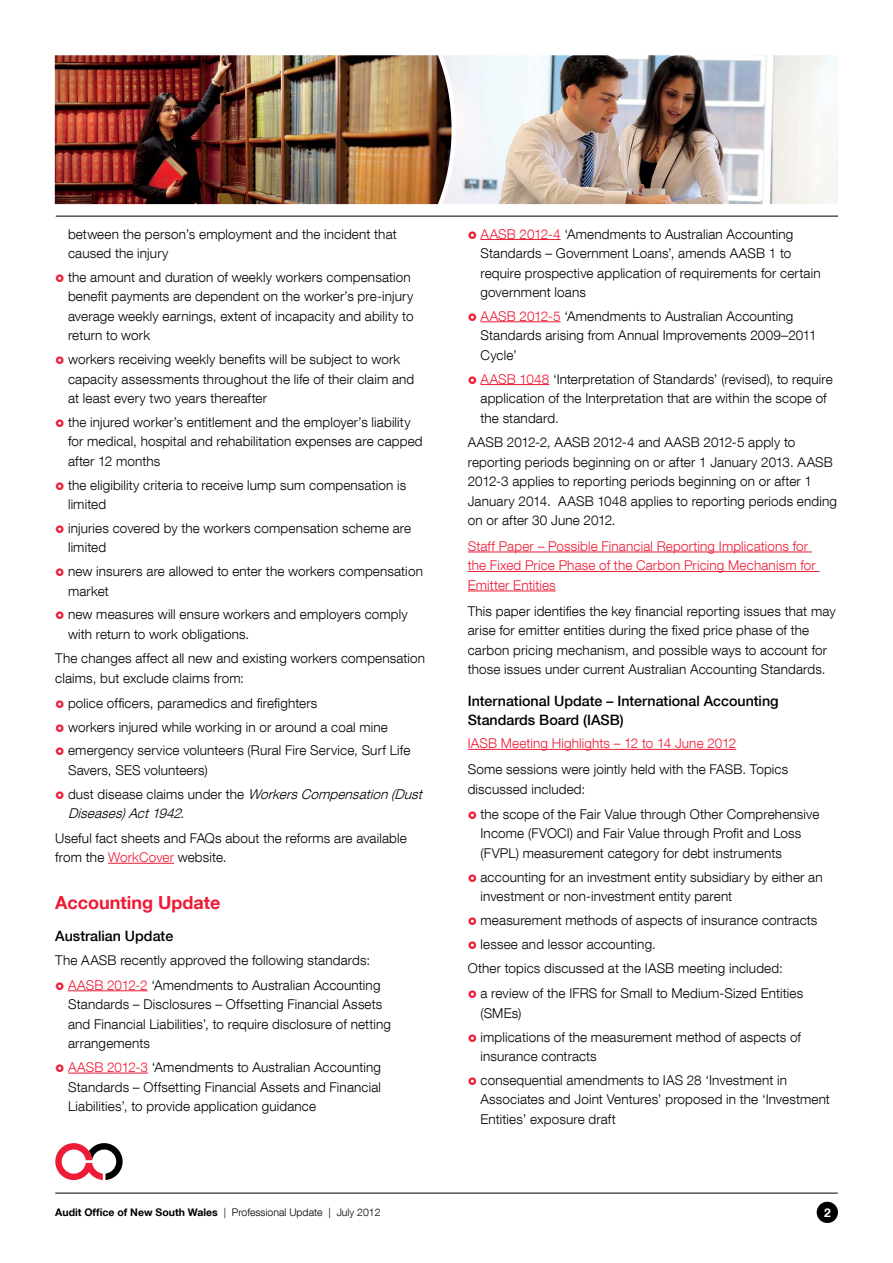
<style>
.page{position:relative;width:893px;height:1263px;background:#fff}
.page>*{position:absolute;margin:0;border:0;box-sizing:border-box;transform-origin:0 0}
.t1{font:700 18px "Helvetica Neue LT Com";color:#ed1b35}
.t2{font:500 14.25px/18.8px "Helvetica Neue LT Com";color:#000}
.t3{font:300 13.5px/19.5px "Helvetica Neue LT Com";letter-spacing:.01em;color:#000}
.t4{font:300 13.5px/19.5px "Helvetica Neue LT Com";letter-spacing:.01em;color:#ed1b35}
.t5{font:700 12px "Helvetica Neue LT Com";color:#fff}
.t6{font:300 10.5px "Helvetica Neue LT Com";color:#000}
.s1{font-style:italic}
.s2{color:#ed1b35}
.s3{font-weight:700}
</style>
<div class="page">
<hr style="left:55px;top:1193px;width:783px;height:1px;background:#000">
<div style="left:817px;top:1202px;width:21px;height:21px;background:#000;border-radius:50%"></div>
<svg style="left:55px;top:1143px;width:68px;height:37px"></svg>
<img style="left:452px;top:55px;width:386px;height:149px">
<img style="left:55px;top:55px;width:397px;height:149px">
<hr style="left:56px;top:216px;width:782px;height:1px;background:#000">
<hr style="left:108px;top:863px;width:66px;height:1px;background:#ed1b35">
<hr style="left:68px;top:990px;width:80px;height:1px;background:#ed1b35">
<hr style="left:68px;top:1073px;width:80px;height:1px;background:#ed1b35">
<hr style="left:480px;top:239px;width:81px;height:1px;background:#ed1b35">
<hr style="left:480px;top:321px;width:81px;height:1px;background:#ed1b35">
<hr style="left:480px;top:384px;width:69px;height:1px;background:#ed1b35">
<hr style="left:468px;top:552px;width:344px;height:1px;background:#ed1b35">
<hr style="left:468px;top:571px;width:351px;height:1px;background:#ed1b35">
<hr style="left:468px;top:591px;width:88px;height:1px;background:#ed1b35">
<hr style="left:468px;top:749px;width:268px;height:1px;background:#ed1b35">
<p class="t3" style="left:68px;top:224px;width:330px">between the person’s employment and the incident that caused the injury</p>
<p class="t3" style="left:68px;top:267px;width:347px">the amount and duration of weekly workers compensation benefit payments are dependent on the worker’s pre-injury average weekly earnings, extent of incapacity and ability to return to work</p>
<p class="t3" style="left:68px;top:349px;width:348px">workers receiving weekly benefits will be subject to work capacity assessments throughout the life of their claim and at least every two years thereafter</p>
<p class="t3" style="left:68px;top:412px;width:356px">the injured worker’s entitlement and the employer’s liability for medical, hospital and rehabilitation expenses are capped after 12 months</p>
<p class="t3" style="left:68px;top:475px;width:340px">the eligibility criteria to receive lump sum compensation is limited</p>
<p class="t3" style="left:68px;top:518px;width:345px">injuries covered by the workers compensation scheme are limited</p>
<p class="t3" style="left:68px;top:561px;width:356px">new insurers are allowed to enter the workers compensation market</p>
<p class="t3" style="left:68px;top:604px;width:341px">new measures will ensure workers and employers comply with return to work obligations.</p>
<p class="t3" style="left:55px;top:648px;width:371px">The changes affect all new and existing workers compensation claims, but exclude claims from:</p>
<p class="t3" style="left:68px;top:691px;width:344px;line-height:23.7px">police officers, paramedics and firefighters<br>workers injured while working in or around a coal mine emergency service volunteers (Rural Fire Service, Surf Life</p>
<p class="t3" style="left:68px;top:758px;width:360px;line-height:23.7px">Savers, SES volunteers)<br>d u s t d i s e a s e c l a i m s u n d e r t h e <span class="s1">WorkersCompensation(Dust</span></p>
<p class="t3" style="left:55px;top:801px;width:353px;line-height:24.5px;text-indent:13px"><span class="s1">Diseases) Act1942</span>.<br>Useful fact sheets and FAQs about the reforms are available</p>
<p class="t3" style="left:55px;top:847px;width:173px">from the <span class="s2">WorkCover</span> website.</p>
<h1 class="t1" style="left:55px;top:891px;width:167px">Accounting Update</h1>
<p class="t2" style="left:55px;top:926px;width:119px">Australian Update</p>
<p class="t3" style="left:68px;top:947px;width:314px;line-height:25.2px;text-indent:-13px">The AASB recently approved the following standards:<br><span class="s2">AASB 2012-2</span> ‘Amendments to Australian Accounting</p>
<p class="t3" style="left:68px;top:994px;width:325px">Standards – Disclosures – Offsetting Financial Assets and Financial Liabilities’, to require disclosure of netting arrangements</p>
<p class="t3" style="left:68px;top:1057px;width:315px;text-align:justify"><span class="s2">AASB 2012-3</span> ‘Amendments to Australian Accounting Standards – Offsetting Financial Assets and Financial Liabilities’, to provide application guidance</p>
<p class="t3" style="left:480px;top:224px;width:342px"><span class="s2">AASB 2012-4</span> ‘Amendments to Australian Accounting Standards – Government Loans’, amends AASB 1 to require prospective application of requirements for certain government loans</p>
<p class="t3" style="left:480px;top:306px;width:338px"><span class="s2">AASB 2012-5</span> ‘Amendments to Australian Accounting<br>Standards arising from Annual Improvements 2009–2011<br>Cycle’</p>
<p class="t3" style="left:480px;top:369px;width:354px"><span class="s2">AASB 1048</span> ‘Interpretation of Standards’ (revised), to require application of the Interpretation that are within the scope of the standard.</p>
<p class="t3" style="left:468px;top:432px;width:371px">AASB 2012-2, AASB 2012-4 and AASB 2012-5 apply to reporting periods beginning on or after 1 January 2013. AASB 2012-3 applies to reporting periods beginning on or after 1<br>January 2014. AASB 1048 applies to reporting periods ending on or after 30 June 2012.</p>
<p class="t4" style="left:468px;top:536px;width:349px">Staff Paper – Possible Financial Reporting Implications for the Fixed Price Phase of the Carbon Pricing Mechanism for<br>Emitter Entities</p>
<p class="t3" style="left:468px;top:601px;width:369px">This paper identifies the key financial reporting issues that may arise for emitter entities during the fixed price phase of the carbon pricing mechanism, and possible ways to account for those issues under current Australian Accounting Standards.</p>
<p class="t2" style="left:468px;top:691px;width:312px">International Update – International Accounting<br>Standards Board (IASB)</p>
<p class="t4" style="left:468px;top:733px;width:270px">IASB Meeting Highlights – 12 to 14 June 2012</p>
<p class="t3" style="left:468px;top:759px;width:322px">Some sessions were jointly held with the FASB. Topics discussed included:</p>
<p class="t3" style="left:480px;top:804px;width:340px">the scope of the Fair Value through Other Comprehensive<br>Income (FVOCI) and Fair Value through Profit and Loss (FVPL) measurement category for debt instruments</p>
<p class="t3" style="left:480px;top:867px;width:344px">accounting for an investment entity subsidiary by either an investment or non-investment entity parent</p>
<p class="t3" style="left:480px;top:910px;width:338px">measurement methods of aspects of insurance contracts</p>
<p class="t3" style="left:480px;top:934px;width:177px">lessee and lessor accounting.</p>
<p class="t3" style="left:468px;top:958px;width:316px">Other topics discussed at the IASB meeting included:</p>
<p class="t3" style="left:480px;top:983px;width:324px">a review of the IFRS for Small to Medium-Sized Entities</p>
<p class="t3" style="left:480px;top:1001px;width:322px;line-height:23.7px">(SMEs)<br>implications of the measurement method of aspects of</p>
<p class="t3" style="left:480px;top:1044px;width:308px;line-height:23.7px">insurance contracts<br>consequential amendments to IAS 28 ‘Investment in</p>
<p class="t3" style="left:480px;top:1089px;width:351px">Associates and Joint Ventures’ proposed in the ‘Investment<br>Entities’ exposure draft</p>
<p class="t6" style="left:55px;top:1206px;width:327px"><span class="s3">Audit Office of New South Wales</span> | Professional Update | July 2012</p>
<p class="t5" style="left:824px;top:1205px;width:8px">2</p>
</div>
